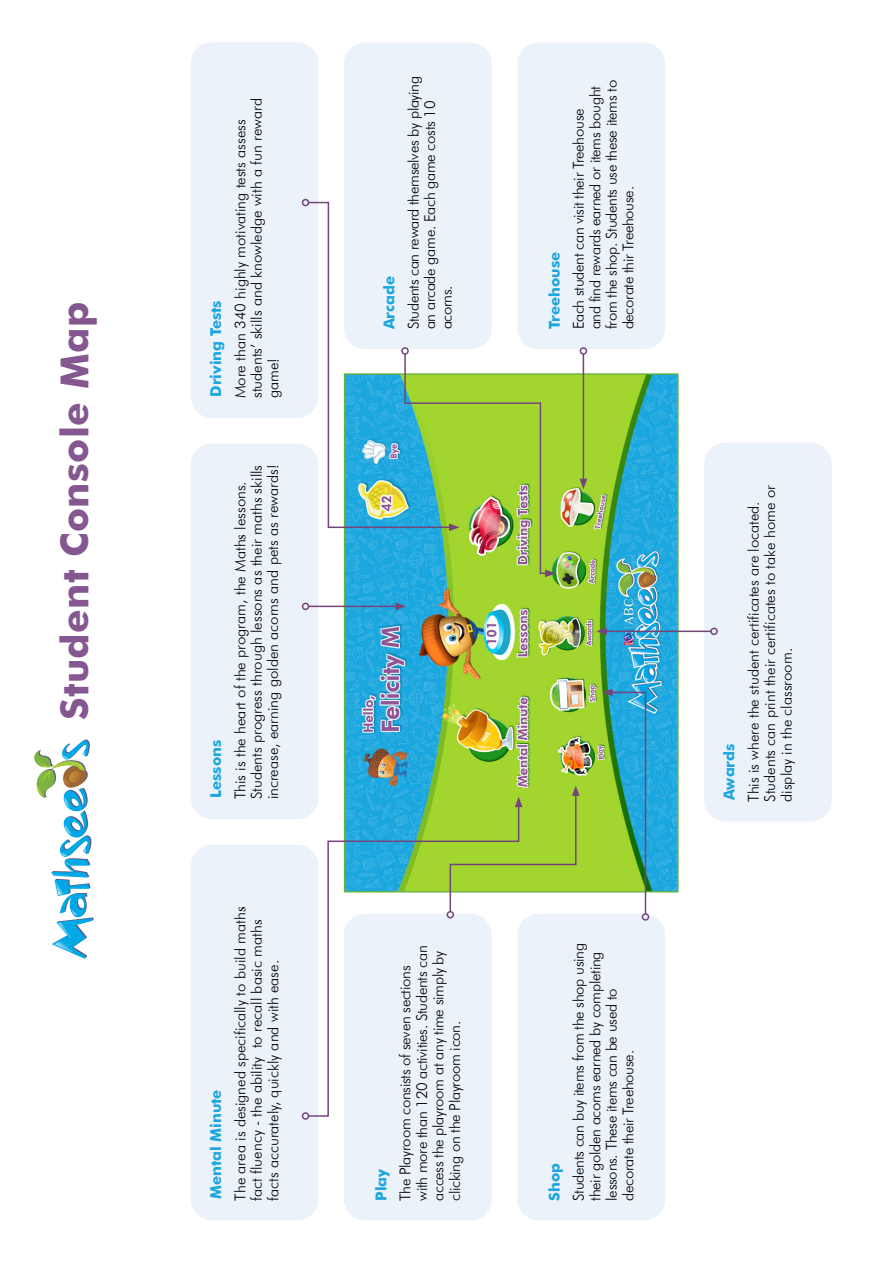
<style>
.page{position:relative;width:893px;height:1263px;background:#fff}
.page>*{position:absolute;margin:0;border:0;box-sizing:border-box;transform-origin:0 0}
.t1{font:700 38.55px "Futura BT";letter-spacing:.01em;color:#845790}
.t2{font:300 15px/16.5px "Futura BT";color:#000}
.t3{font:300 15px/16.5px "Futura BT";letter-spacing:-.02em;color:#000}
.t4{font:700 15px "Futura BT";color:#1ca6df}
.s1{font-family:"Minion Pro";font-weight:400}
.s2{font-weight:700;color:#1ca6df}
</style>
<div class="page">
<img style="left:346px;top:375px;width:331px;height:515px">
<div style="left:191px;top:845px;width:127px;height:375px;background:#e9f1fa;border-radius:21px"></div>
<div style="left:191px;top:443px;width:127px;height:376px;background:#e9f1fa;border-radius:21px"></div>
<div style="left:191px;top:42px;width:127px;height:376px;background:#e9f1fa;border-radius:21px"></div>
<div style="left:704px;top:443px;width:128px;height:378px;background:#e9f1fa;border-radius:21px"></div>
<div style="left:344px;top:914px;width:148px;height:306px;background:#e9f1fa;border-radius:21px"></div>
<div style="left:517px;top:914px;width:148px;height:306px;background:#e9f1fa;border-radius:21px"></div>
<div style="left:344px;top:43px;width:148px;height:306px;background:#e9f1fa;border-radius:21px"></div>
<div style="left:517px;top:43px;width:148px;height:306px;background:#e9f1fa;border-radius:21px"></div>
<svg style="left:307px;top:201px;width:97px;height:328px"></svg>
<div style="left:302px;top:199px;width:7px;height:7px;border:2px solid #74457a;border-radius:50%"></div>
<svg style="left:307px;top:803px;width:213px;height:314px"></svg>
<div style="left:302px;top:1112px;width:7px;height:8px;border:2px solid #74457a;border-radius:50%"></div>
<hr style="left:309px;top:606px;width:89px;height:1px;background:#74457a">
<div style="left:302px;top:603px;width:7px;height:7px;border:2px solid #74457a;border-radius:50%"></div>
<svg style="left:396px;top:602px;width:10px;height:8px"></svg>
<div style="left:447px;top:911px;width:7px;height:7px;border:2px solid #74457a;border-radius:50%"></div>
<svg style="left:449px;top:785px;width:131px;height:128px"></svg>
<div style="left:642px;top:913px;width:7px;height:8px;border:2px solid #74457a;border-radius:50%"></div>
<svg style="left:602px;top:689px;width:45px;height:226px;background:#68b788"></svg>
<hr style="left:604px;top:631px;width:107px;height:1px;background:#74457a">
<div style="left:710px;top:628px;width:8px;height:7px;border:2px solid #74457a;border-radius:50%"></div>
<svg style="left:596px;top:627px;width:11px;height:8px"></svg>
<hr style="left:583px;top:354px;width:1px;height:127px;background:#74457a">
<div style="left:580px;top:347px;width:7px;height:8px;border:2px solid #74457a;border-radius:50%"></div>
<svg style="left:580px;top:479px;width:7px;height:10px"></svg>
<div style="left:401px;top:347px;width:8px;height:8px;border:2px solid #74457a;border-radius:50%"></div>
<svg style="left:404px;top:352px;width:152px;height:225px;background:#94c369"></svg>
<svg style="left:34px;top:739px;width:60px;height:220px"></svg>
<h1 class="t1" style="left:51px;top:720px;width:420px;rotate:-90deg">Student Console Map</h1>
<p class="t4" style="left:207px;top:397px;width:98px;rotate:-90deg">Driving Tests</p>
<p class="t2" style="left:232px;top:398px;width:302px;rotate:-90deg">More than 340 highly motivating tests assess students’ skills and knowledge with a fun reward game!</p>
<p class="t2" style="left:248px;top:799px;width:336px;rotate:-90deg">Students progress through lessons as their math<span class="s1">s</span> skills increase, earning golden acorns and pets as rewards!</p>
<p class="t2" style="left:204px;top:799px;width:320px;line-height:24.2px;rotate:-90deg"><span class="s2">Lessons<br></span>This is the heart of the program, the Math<span class="s1">s</span> lessons.</p>
<p class="t2" style="left:204px;top:1201px;width:295px;line-height:24.2px;rotate:-90deg"><span class="s2">Mental Minute<br></span>The area is designed specifically to build math<span class="s1">s</span></p>
<p class="t2" style="left:248px;top:1201px;width:282px;rotate:-90deg">fact fluency - the ability to recall basic math<span class="s1">s </span>facts accurately, quickly and with ease.</p>
<p class="t4" style="left:380px;top:329px;width:55px;rotate:-90deg">Arcade</p>
<p class="t3" style="left:405px;top:329px;width:255px;rotate:-90deg">Students can reward themselves by playing an arcade game. Each game costs 10 acorns.</p>
<p class="t4" style="left:545px;top:329px;width:79px;rotate:-90deg">Treehouse</p>
<p class="t3" style="left:570px;top:329px;width:251px;rotate:-90deg">Each student can visit their Treehouse<br>and find rewards earned or items bought from the shop. Students use these items to decorate thir Treehouse.</p>
<p class="t4" style="left:372px;top:1201px;width:34px;rotate:-90deg">Play</p>
<p class="t3" style="left:397px;top:1201px;width:257px;rotate:-90deg">The Playroom consists of seven sections with more than 120 activities. Students can access the playroom at any time simply by clicking on the Playroom icon.</p>
<p class="t4" style="left:545px;top:1201px;width:39px;rotate:-90deg">Shop</p>
<p class="t3" style="left:570px;top:1201px;width:259px;rotate:-90deg">Students can buy items from the shop using their golden acorns earned by completing lessons. These items can be used to decorate their Treehouse.</p>
<p class="t4" style="left:720px;top:800px;width:58px;rotate:-90deg">Awards</p>
<p class="t2" style="left:745px;top:802px;width:318px;rotate:-90deg">This is where the student certificates are located.<br>Students can print their certificates to take home or display in the classroom.</p>
</div>
